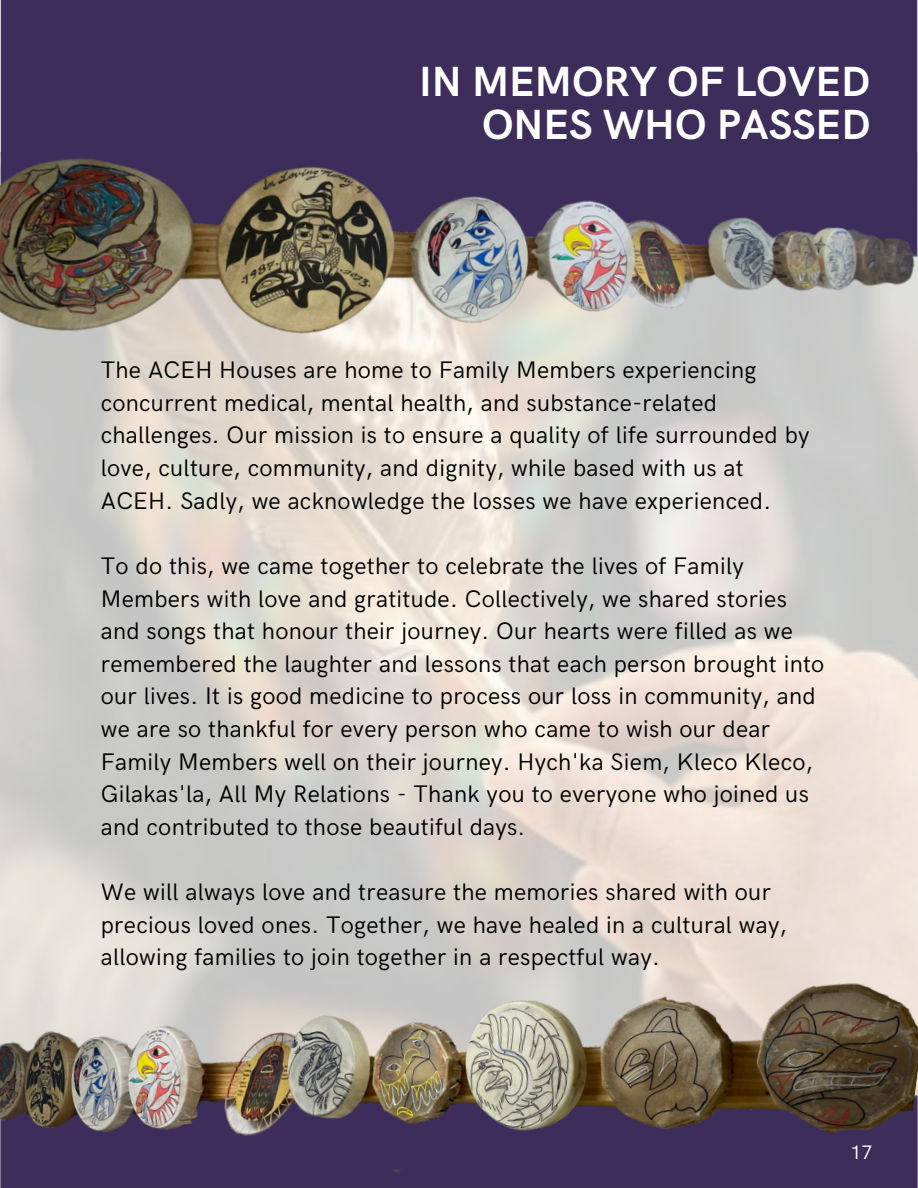
<style>
.page{position:relative;width:918px;height:1188px;background:#fff}
.page>*{position:absolute;margin:0;border:0;box-sizing:border-box;transform-origin:0 0}
.t1{font:700 42.3px/42.8px "HK Grotesk";color:#fff;text-align:right}
.t2{font:24px/32.7px "HK Grotesk";letter-spacing:.015em;color:#000}
.t3{font:19.5px "HK Grotesk";color:#fff}
</style>
<div class="page">
<div style="left:0;top:0;width:918px;height:79px;background:#3c2d5a"></div>
<img style="left:0;top:79px;width:918px;height:530px">
<img style="left:0;top:856px;width:918px;height:332px">
<p class="t1" style="left:419px;top:62px;width:453px">IN MEMORY OF LOVED<br>ONES WHO PASSED</p>
<p class="t2" style="left:101px;top:355px;width:710px">The ACEH Houses are home to Family Members experiencing concurrent medical, mental health, and substance-related challenges. Our mission is to ensure a quality of life surrounded by love, culture, community, and dignity, while based with us at ACEH. Sadly, we acknowledge the losses we have experienced.</p>
<p class="t2" style="left:101px;top:550px;width:725px">To do this, we came together to celebrate the lives of Family Members with love and gratitude. Collectively, we shared stories and songs that honour their journey. Our hearts were filled as we remembered the laughter and lessons that each person brought into our lives. It is good medicine to process our loss in community, and we are so thankful for every person who came to wish our dear Family Members well on their journey. Hych'ka Siem, Kleco Kleco, Gilakas'la, All My Relations - Thank you to everyone who joined us and contributed to those beautiful days.</p>
<p class="t2" style="left:101px;top:877px;width:688px">We will always love and treasure the memories shared with our precious loved ones. Together, we have healed in a cultural way, allowing families to join together in a respectful way.</p>
<p class="t3" style="left:850px;top:1141px;width:23px">17</p>
</div>
